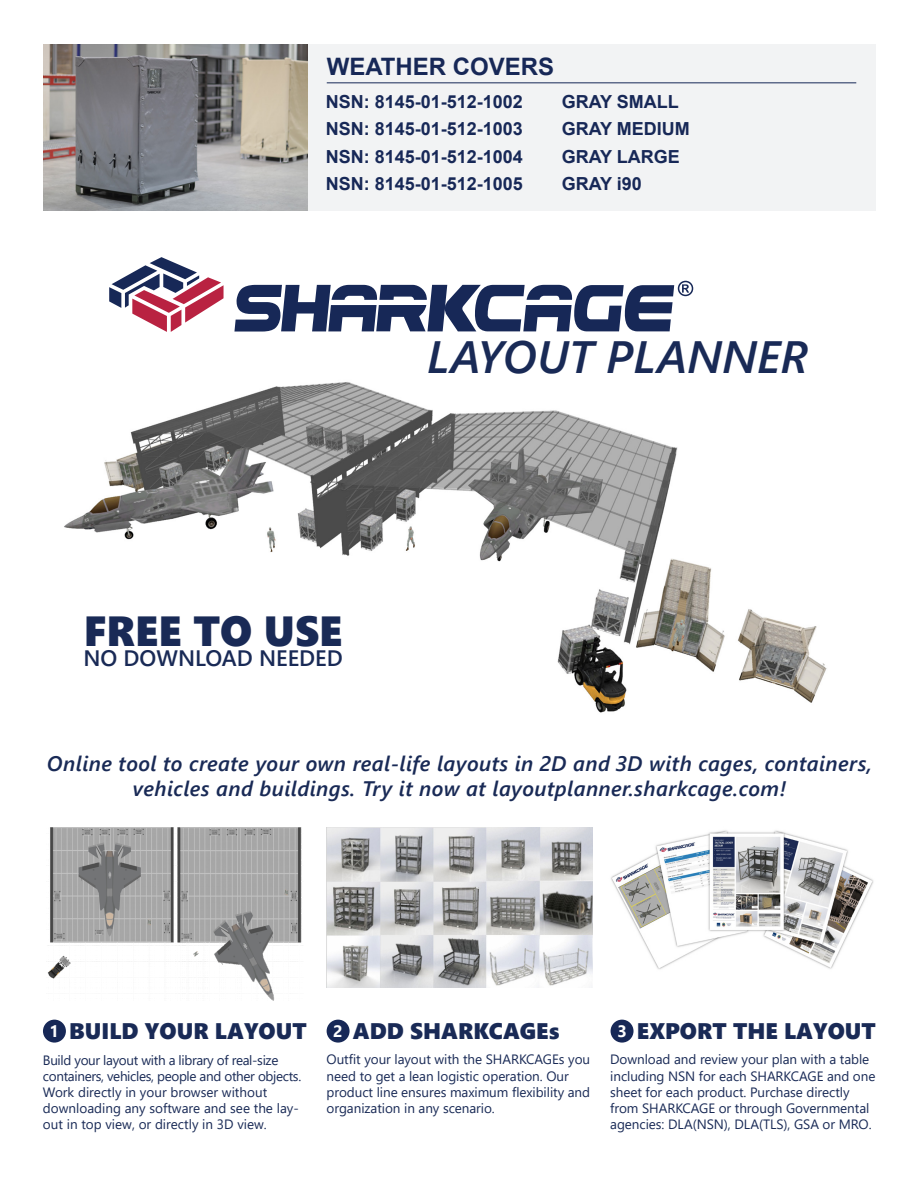
<style>
.page{position:relative;width:918px;height:1188px;background:#fff}
.page>*{position:absolute;margin:0;border:0;box-sizing:border-box;transform-origin:0 0}
.t1{font:italic 600 45.3px "Segoe UI";color:#192a56}
.t2{font:42px "Segoe UI Black";color:#192a56}
.t3{font:700 24px "Arial";color:#172857}
.t4{font:22.5px "Segoe UI Black";color:#192a56}
.t5{font:600 22.35px "Segoe UI";color:#192a56}
.t6{font:italic 600 21px "Segoe UI";letter-spacing:.02em;color:#192a56}
.t7{font:700 18px "Arial";color:#172857}
.Paragraph_Style_2{font:700 16.5px "Segoe UI";color:#fff}
.LaoytPlannerText{font:13.5px/16.2px "Segoe UI";letter-spacing:-.005em;color:#192a56}
</style>
<div class="page">
<img style="left:64px;top:382px;width:763px;height:331px">
<div style="left:309px;top:44px;width:567px;height:167px;background:#f2f3f4"></div>
<div style="left:611px;top:1020px;width:23px;height:23px;background:#172857;border-radius:50%"></div>
<div style="left:327px;top:1020px;width:23px;height:23px;background:#172857;border-radius:50%"></div>
<div style="left:43px;top:1020px;width:23px;height:23px;background:#172857;border-radius:50%"></div>
<img style="left:43px;top:44px;width:265px;height:167px">
<img style="left:611px;top:830px;width:263px;height:140px">
<img style="left:47px;top:827px;width:255px;height:173px">
<img style="left:327px;top:828px;width:265px;height:159px">
<svg style="left:109px;top:257px;width:115px;height:75px"></svg>
<svg style="left:234px;top:281px;width:459px;height:51px"></svg>
<hr style="left:327px;top:83px;width:529px;height:1px;background:#172857">
<p class="t3" style="left:327px;top:49px;width:229px">WEATHER COVERS</p>
<p class="t7" style="left:326px;top:89px;width:199px">NSN: 8145-01-512-1002</p>
<p class="t7" style="left:562px;top:89px;width:119px">GRAY SMALL</p>
<p class="t7" style="left:326px;top:116px;width:199px">NSN: 8145-01-512-1003</p>
<p class="t7" style="left:562px;top:116px;width:130px">GRAY MEDIUM</p>
<p class="t7" style="left:326px;top:144px;width:199px">NSN: 8145-01-512-1004</p>
<p class="t7" style="left:562px;top:144px;width:120px">GRAY LARGE</p>
<p class="t7" style="left:326px;top:171px;width:199px">NSN: 8145-01-512-1005</p>
<p class="t7" style="left:562px;top:171px;width:82px">GRAY i90</p>
<p class="t1" style="left:427px;top:314px;width:382px">LAYOUT PLANNER</p>
<p class="t2" style="left:84px;top:600px;width:260px">FREE TO USE</p>
<p class="t5" style="left:84px;top:637px;width:261px">NO DOWNLOAD NEEDED</p>
<p class="t6" style="left:47px;top:744px;width:827px">Online tool to create your own real-life layouts in 2D and 3D with cages, containers,</p>
<p class="t6" style="left:133px;top:769px;width:655px">vehicles and buildings. Try it now at layoutplanner.sharkcage.com!</p>
<p class="t4" style="left:69px;top:1015px;width:239px">BUILD YOUR LAYOUT</p>
<p class="t4" style="left:353px;top:1015px;width:208px">ADD SHARKCAGEs</p>
<p class="t4" style="left:637px;top:1015px;width:240px">EXPORT THE LAYOUT</p>
<p class="LaoytPlannerText" style="left:43px;top:1051px;width:260px">Build your layout with a library of real-size containers, vehicles, people and other objects.<br>Work directly in your browser without downloading any software and see the lay&shy;out in top view, or directly in 3D view.</p>
<p class="LaoytPlannerText" style="left:327px;top:1050px;width:265px">Outfit your layout with the SHARKCAGEs you need to get a lean logistic operation. Our product line ensures maximum flexibility and organization in any scenario.</p>
<p class="Paragraph_Style_2" style="left:49px;top:1016px;width:11px">1</p>
<p class="Paragraph_Style_2" style="left:333px;top:1016px;width:11px">2</p>
<p class="Paragraph_Style_2" style="left:617px;top:1016px;width:11px">3</p>
<p class="LaoytPlannerText" style="left:610px;top:1050px;width:267px">Download and review your plan with a table including NSN for each SHARKCAGE and one sheet for each product. Purchase directly from SHARKCAGE or through Governmental agencies: DLA(NSN), DLA(TLS), GSA or MRO.</p>
</div>
